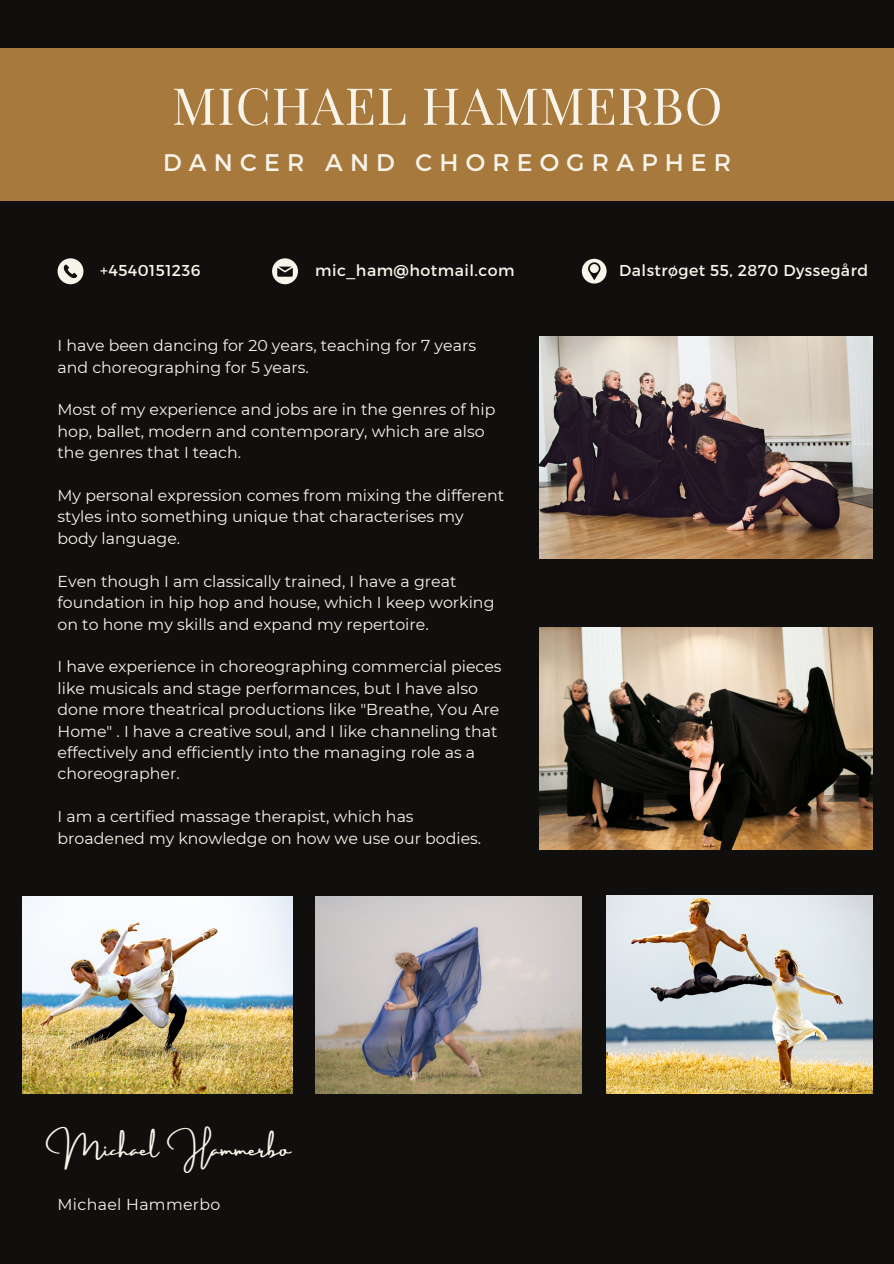
<style>
.page{position:relative;width:894px;height:1264px;background:#fff}
.page>*{position:absolute;margin:0;border:0;box-sizing:border-box;transform-origin:0 0}
.t1{font:51px "Playfair Display";letter-spacing:.02em;color:#f9f4ea}
.t2{font:24px "Montserrat";letter-spacing:.3em;color:#f9f4ea}
.t3{font:21.75px "Amsterdam Three";color:#f9f4ea}
.t4{font:15.75px/21.5px "Montserrat";color:#f9f4ea}
.t5{font:15.75px "Montserrat";letter-spacing:.03em;color:#f9f4ea}
.t6{font:15.75px "Montserrat";letter-spacing:.02em;color:#f9f4ea}
</style>
<div class="page">
<div style="left:0;top:0;width:893px;height:1263px;background:#100f0d"></div>
<div style="left:0;top:49px;width:893px;height:152px;background:#a8793d"></div>
<svg style="left:58px;top:258px;width:25px;height:26px"></svg>
<svg style="left:581px;top:259px;width:25px;height:24px"></svg>
<svg style="left:272px;top:258px;width:26px;height:26px"></svg>
<img style="left:22px;top:896px;width:271px;height:197px">
<img style="left:606px;top:896px;width:266px;height:197px">
<img style="left:315px;top:896px;width:266px;height:197px">
<img style="left:539px;top:337px;width:332px;height:221px">
<img style="left:539px;top:627px;width:332px;height:222px">
<p class="t1" style="left:172px;top:70px;width:552px">MICHAEL HAMMERBO</p>
<p class="t2" style="left:163px;top:147px;width:569px">DANCER AND CHOREOGRAPHER</p>
<p class="t5" style="left:100px;top:260px;width:102px">+4540151236</p>
<p class="t5" style="left:315px;top:260px;width:201px">mic_ham@hotmail.com</p>
<p class="t5" style="left:619px;top:260px;width:250px">Dalstrøget 55, 2870 Dyssegård</p>
<p class="t4" style="left:58px;top:335px;width:420px">I have been dancing for 20 years, teaching for 7 years and choreographing for 5 years.</p>
<p class="t4" style="left:58px;top:399px;width:439px">Most of my experience and jobs are in the genres of hip hop, ballet, modern and contemporary, which are also the genres that I teach.</p>
<p class="t4" style="left:58px;top:484px;width:448px">My personal expression comes from mixing the different styles into something unique that characterises my body language.</p>
<p class="t4" style="left:58px;top:570px;width:438px">Even though I am classically trained, I have a great foundation in hip hop and house, which I keep working on to hone my skills and expand my repertoire.</p>
<p class="t4" style="left:58px;top:656px;width:445px">I have experience in choreographing commercial pieces like musicals and stage performances, but I have also done more theatrical productions like "Breathe, You Are Home" . I have a creative soul, and I like channeling that effectively and efficiently into the managing role as a choreographer.</p>
<p class="t4" style="left:58px;top:805px;width:425px">I am a certified massage therapist, which has broadened my knowledge on how we use our bodies.</p>
<p class="t3" style="left:58px;top:1136px;width:235px">Michael Hammerbo</p>
<p class="t6" style="left:58px;top:1194px;width:164px">Michael Hammerbo</p>
</div>
